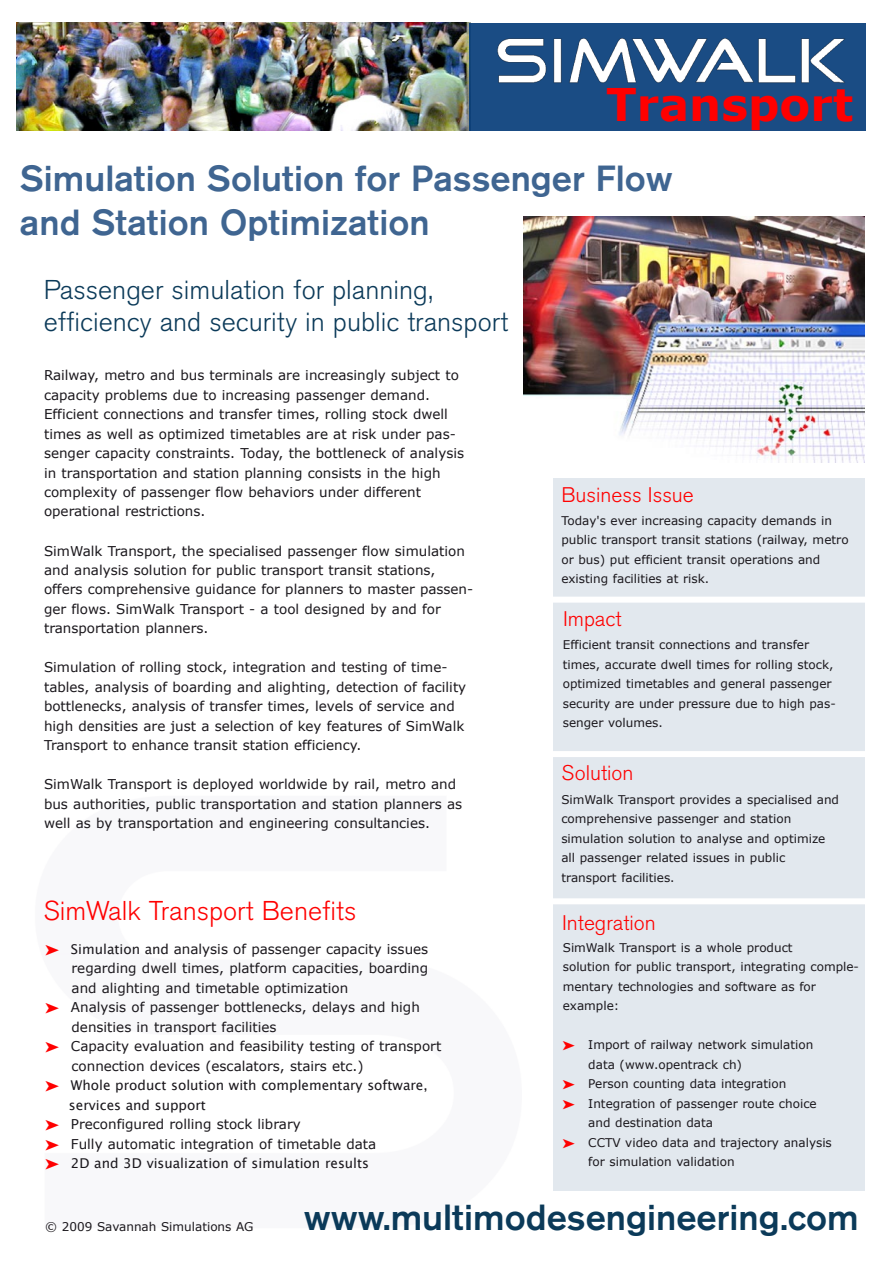
<style>
.page{position:relative;width:893px;height:1263px;background:#fff}
.page>*{position:absolute;margin:0;border:0;box-sizing:border-box;transform-origin:0 0}
.t1{font:700 45px "Verdana";color:#f00}
.t2{font:500 36px/43.2px "Akzidenz Grotesk BQ";color:#3f6591}
.t3{font:500 36px "Akzidenz Grotesk BQ";color:#0b3a59}
.t4{font:300 27px/32.4px "Akzidenz Grotesk BQ";color:#0b3a59}
.t5{font:300 27px "Akzidenz Grotesk BQ";color:#f00}
.t6{font:300 21px "Akzidenz Grotesk BQ";color:#f00}
.t7{font:13.5px/19.5px "Verdana";color:#1a171c}
.t8{font:13.5px/19.5px "Lucida Sans Unicode";color:#1a171c}
.t9{font:12px/19.5px "Verdana";color:#1a171c}
.s1{font-family:"Lucida Sans Unicode"}
</style>
<div class="page">
<div style="left:553px;top:478px;width:312px;height:713px;background:#e2e8ee"></div>
<img style="left:16px;top:23px;width:453px;height:107px">
<img style="left:523px;top:217px;width:342px;height:245px">
<div style="left:544px;top:751px;width:349px;height:6px;background:#fff"></div>
<div style="left:546px;top:597px;width:347px;height:6px;background:#fff"></div>
<div style="left:469px;top:23px;width:397px;height:107px;background:#1a4c84"></div>
<div style="left:549px;top:898px;width:344px;height:6px;background:#fff"></div>
<img style="left:497px;top:38px;width:348px;height:45px">
<h1 class="t1" style="left:606px;top:75px;width:249px">Transport</h1>
<h2 class="t2" style="left:20px;top:157px;width:654px">Simulation Solution for Passenger Flow and Station Optimization</h2>
<h3 class="t4" style="left:44px;top:274px;width:466px">Passenger simulation for planning, efficiency and security in public transport</h3>
<p class="t7" style="left:44px;top:366px;width:422px">Railway, metro and bus terminals are increasingly subject to capacity problems due to increasing passenger demand.<br>Efficient connections and transfer times, rolling stock dwell times as well as optimized timetables are at risk under pas&shy;senger capacity constraints. Today, the bottleneck of analysis in transportation and station planning consists in the high complexity of passenger flow behaviors under different operational restrictions.</p>
<p class="t7" style="left:44px;top:541px;width:431px">SimWalk Transport, the specialised passenger flow simulation and analysis solution for public transport transit stations, offers comprehensive guidance for planners to master passen&shy;ger flows. SimWalk Transport - a tool designed by and for transportation planners.</p>
<p class="t7" style="left:44px;top:658px;width:424px">Simulation of rolling stock, integration and testing of time&shy;tables, analysis of boarding and alighting, detection of facility bottlenecks, analysis of transfer times, levels of service and high densities are just a selection of key features of SimWalk Transport to enhance transit station efficiency.</p>
<p class="t7" style="left:44px;top:775px;width:420px">SimWalk Transport is deployed worldwide by rail, metro and bus authorities, public transportation and station planners as well as by transportation and engineering consultancies.</p>
<h3 class="t5" style="left:44px;top:895px;width:314px">SimWalk Transport Benefits</h3>
<p class="t7" style="left:71px;top:939px;width:372px"><span class="s1">Simulation and</span> analysis of passenger capacity issues regarding dwell times, platform capacities, boarding and alighting and timetable optimization<br>Analysis of passenger bottlenecks, delays and high densities in transport facilities<br>Capacity evaluation and feasibility testing of transport connection devices (escalators, stairs etc.)</p>
<p class="t8" style="left:69px;top:1075px;width:360px">Whole product solution with complementary software, services and support</p>
<p class="t7" style="left:71px;top:1114px;width:307px">Preconfigured rolling stock library<br>Fully automatic integration of timetable data</p>
<p class="t8" style="left:71px;top:1153px;width:300px">2D and 3D visualization of simulation results</p>
<h3 class="t6" style="left:562px;top:483px;width:134px">Business Issue</h3>
<p class="t9" style="left:561px;top:511px;width:289px">Today's ever increasing capacity demands in public transport transit stations (railway, metro or bus) put efficient transit operations and existing facilities at risk.</p>
<h3 class="t6" style="left:563px;top:607px;width:60px">Impact</h3>
<p class="t9" style="left:563px;top:635px;width:275px">Efficient transit connections and transfer times, accurate dwell times for rolling stock, optimized timetables and general passenger security are under pressure due to high pas&shy;senger volumes.</p>
<h3 class="t6" style="left:562px;top:761px;width:73px">Solution</h3>
<p class="t9" style="left:561px;top:790px;width:279px">SimWalk Transport provides a specialised and comprehensive passenger and station simulation solution to analyse and optimize all passenger related issues in public transport facilities.</p>
<h3 class="t6" style="left:562px;top:911px;width:95px">Integration</h3>
<p class="t9" style="left:563px;top:937px;width:298px">SimWalk Transport is a whole product<br>solution for public transport, integrating comple&shy;mentary technologies and software as for example:</p>
<p class="t9" style="left:588px;top:1035px;width:245px">Import of railway network simulation data (www.opentrack ch)<br>Person counting data integration<br>Integration of passenger route choice and destination data<br>CCTV video data and trajectory analysis for simulation validation</p>
<p class="t9" style="left:45px;top:1217px;width:210px">© 2009 Savannah Simulations AG</p>
<h2 class="t3" style="left:304px;top:1195px;width:556px">www.multimodesengineering.com</h2>
</div>
